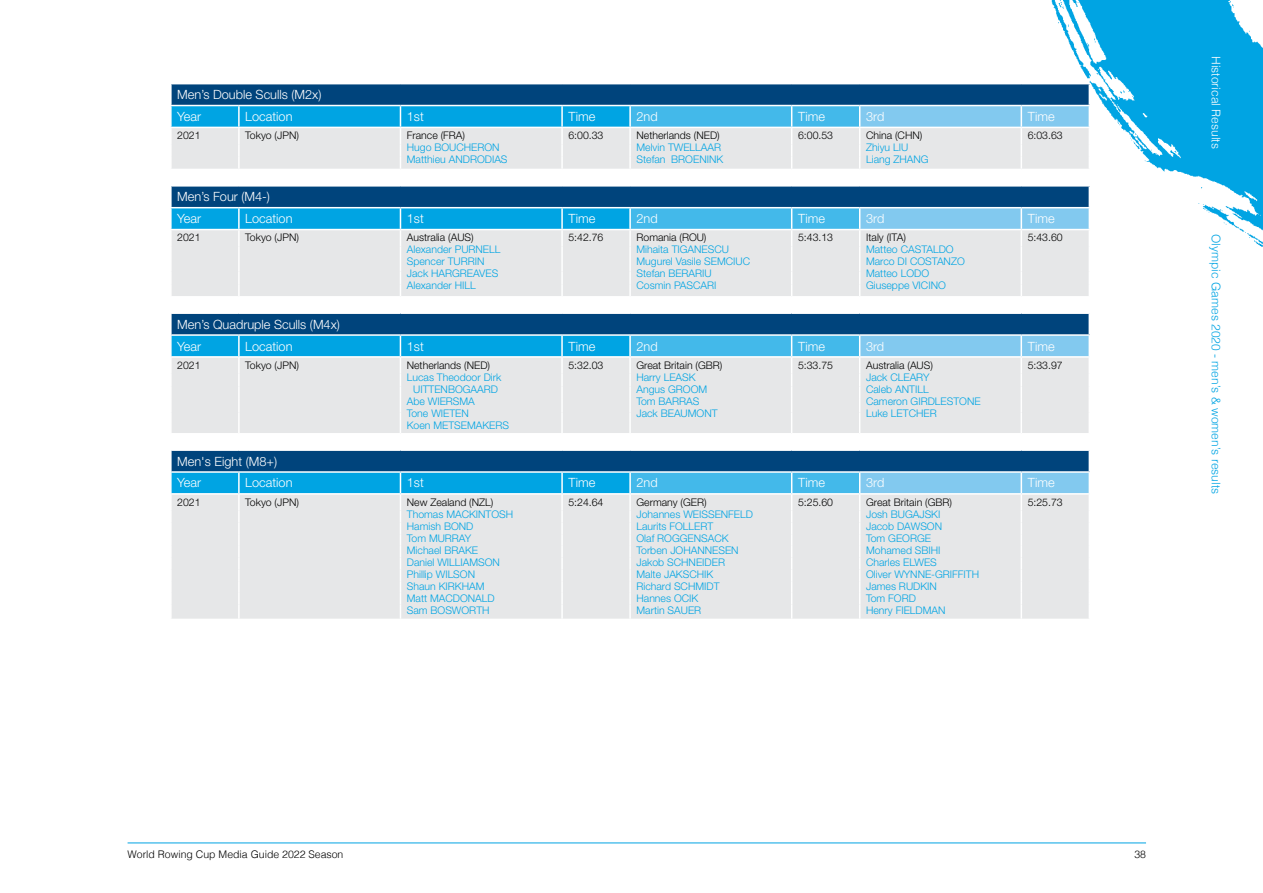
<style>
.page{position:relative;width:1263px;height:893px;background:#fff}
.page>*{position:absolute;margin:0;border:0;box-sizing:border-box;transform-origin:0 0}
.t1{font:300 12.75px/21.9px "Helvetica Neue LT Std";color:#fff}
.t2{font:300 12px "Helvetica";color:#00a4e3}
.t3{font:300 12px "Helvetica";color:#fff}
.t4{font:300 10.5px/12px "Helvetica Neue LT Std";color:#00a4e3}
.t5{font:300 10.5px "Helvetica Neue LT Std";color:#000}
.t6{font:300 10.5px "Helvetica";color:#000}
</style>
<div class="page">
<svg style="left:1051px;top:0;width:212px;height:203px;fill:#00a4e3"></svg>
<svg style="left:1230px;top:1px;width:4px;height:7px"></svg>
<svg style="left:1058px;top:0;width:20px;height:9px"></svg>
<svg style="left:1087px;top:39px;width:9px;height:8px"></svg>
<svg style="left:1120px;top:90px;width:13px;height:7px"></svg>
<svg style="left:1117px;top:121px;width:3px;height:5px"></svg>
<svg style="left:1130px;top:133px;width:10px;height:16px"></svg>
<svg style="left:1151px;top:150px;width:6px;height:4px"></svg>
<svg style="left:1198px;top:203px;width:65px;height:44px"></svg>
<hr style="left:1021px;top:83px;width:69px;height:1px;background:#fff">
<hr style="left:1021px;top:169px;width:69px;height:1px;background:#fff">
<svg style="left:170px;top:84px;width:920px;height:85px;background:#85b5cf"></svg>
<hr style="left:1021px;top:185px;width:69px;height:2px;background:#fff">
<svg style="left:170px;top:187px;width:920px;height:109px;background:#9cc0d5"></svg>
<div style="left:171px;top:313px;width:918px;height:22px;background:#00447c"></div>
<hr style="left:170px;top:334px;width:69px;height:2px;background:#fff">
<hr style="left:239px;top:334px;width:161px;height:2px;background:#fff">
<hr style="left:400px;top:334px;width:162px;height:2px;background:#fff">
<hr style="left:562px;top:334px;width:68px;height:2px;background:#fff">
<hr style="left:630px;top:334px;width:162px;height:2px;background:#fff">
<hr style="left:792px;top:334px;width:68px;height:2px;background:#fff">
<hr style="left:860px;top:334px;width:161px;height:2px;background:#fff">
<hr style="left:1021px;top:334px;width:69px;height:2px;background:#fff">
<hr style="left:170px;top:312px;width:69px;height:2px;background:#fff">
<hr style="left:170px;top:314px;width:2px;height:20px;background:#fff">
<hr style="left:239px;top:312px;width:161px;height:2px;background:#fff">
<hr style="left:400px;top:312px;width:162px;height:2px;background:#fff">
<hr style="left:562px;top:312px;width:68px;height:2px;background:#fff">
<hr style="left:630px;top:312px;width:162px;height:2px;background:#fff">
<hr style="left:792px;top:312px;width:68px;height:2px;background:#fff">
<hr style="left:860px;top:312px;width:161px;height:2px;background:#fff">
<hr style="left:1021px;top:312px;width:69px;height:2px;background:#fff">
<hr style="left:1088px;top:314px;width:2px;height:20px;background:#fff">
<svg style="left:171px;top:335px;width:918px;height:98px;background:#c1dce8"></svg>
<hr style="left:1020px;top:412px;width:2px;height:21px;background:#fff">
<hr style="left:1088px;top:412px;width:2px;height:21px;background:#fff">
<hr style="left:170px;top:356px;width:69px;height:2px;background:#fff">
<hr style="left:239px;top:356px;width:161px;height:2px;background:#fff">
<hr style="left:562px;top:356px;width:68px;height:2px;background:#fff">
<hr style="left:792px;top:356px;width:68px;height:2px;background:#fff">
<hr style="left:1021px;top:356px;width:69px;height:2px;background:#fff">
<svg style="left:170px;top:451px;width:920px;height:168px;background:#b5cddb"></svg>
<hr style="left:128px;top:843px;width:1018px;height:1px;background:#00a4e3">
<p class="t1" style="left:177px;top:83px;width:146px">Men’s Double Sculls (M2x)<br>Year</p>
<p class="t1" style="left:245px;top:105px;width:49px">Location</p>
<p class="t1" style="left:407px;top:105px;width:18px">1st</p>
<p class="t1" style="left:568px;top:105px;width:28px">Time</p>
<p class="t1" style="left:636px;top:105px;width:23px">2nd</p>
<p class="t1" style="left:798px;top:105px;width:28px">Time</p>
<p class="t1" style="left:866px;top:105px;width:20px">3rd</p>
<p class="t1" style="left:1028px;top:105px;width:28px">Time</p>
<p class="t5" style="left:177px;top:129px;width:25px">2021</p>
<p class="t5" style="left:245px;top:129px;width:55px">Tokyo (JPN)</p>
<p class="t5" style="left:407px;top:129px;width:60px">France (FRA)</p>
<p class="t4" style="left:407px;top:141px;width:102px">Hugo BOUCHERON<br>Matthieu ANDRODIAS</p>
<p class="t5" style="left:568px;top:129px;width:37px">6:00.33</p>
<p class="t5" style="left:636px;top:129px;width:85px">Netherlands (NED)</p>
<p class="t4" style="left:636px;top:141px;width:88px">Melvin TWELLAAR<br>Stefan BROENINK</p>
<p class="t5" style="left:798px;top:129px;width:37px">6:00.53</p>
<p class="t5" style="left:866px;top:129px;width:58px">China (CHN)</p>
<p class="t4" style="left:866px;top:141px;width:64px">Zhiyu LIU<br>Liang ZHANG</p>
<p class="t5" style="left:1028px;top:129px;width:37px">6:03.63</p>
<p class="t1" style="left:177px;top:186px;width:94px">Men’s Four (M4-)<br>Year</p>
<p class="t1" style="left:245px;top:207px;width:49px">Location</p>
<p class="t1" style="left:407px;top:207px;width:18px">1st</p>
<p class="t1" style="left:568px;top:207px;width:28px">Time</p>
<p class="t1" style="left:636px;top:207px;width:23px">2nd</p>
<p class="t1" style="left:798px;top:207px;width:28px">Time</p>
<p class="t1" style="left:866px;top:207px;width:20px">3rd</p>
<p class="t1" style="left:1028px;top:207px;width:28px">Time</p>
<p class="t5" style="left:177px;top:231px;width:25px">2021</p>
<p class="t5" style="left:245px;top:231px;width:55px">Tokyo (JPN)</p>
<p class="t5" style="left:407px;top:231px;width:68px">Australia (AUS)</p>
<p class="t4" style="left:407px;top:243px;width:95px">Alexander PURNELL<br>Spencer TURRIN<br>Jack HARGREAVES<br>Alexander HILL</p>
<p class="t5" style="left:568px;top:231px;width:37px">5:42.76</p>
<p class="t5" style="left:636px;top:231px;width:72px">Romania (ROU)</p>
<p class="t4" style="left:636px;top:243px;width:115px">Mihaita TIGANESCU<br>Mugurel Vasile SEMCIUC<br>Stefan BERARIU<br>Cosmin PASCARI</p>
<p class="t5" style="left:798px;top:231px;width:37px">5:43.13</p>
<p class="t5" style="left:866px;top:231px;width:41px">Italy (ITA)</p>
<p class="t4" style="left:866px;top:243px;width:100px">Matteo CASTALDO<br>Marco DI COSTANZO<br>Matteo LODO<br>Giuseppe VICINO</p>
<p class="t5" style="left:1028px;top:231px;width:37px">5:43.60</p>
<p class="t1" style="left:177px;top:313px;width:164px">Men’s Quadruple Sculls (M4x)<br>Year</p>
<p class="t1" style="left:245px;top:335px;width:49px">Location</p>
<p class="t1" style="left:407px;top:335px;width:18px">1st</p>
<p class="t1" style="left:568px;top:335px;width:28px">Time</p>
<p class="t1" style="left:636px;top:335px;width:23px">2nd</p>
<p class="t1" style="left:798px;top:335px;width:28px">Time</p>
<p class="t1" style="left:866px;top:335px;width:20px">3rd</p>
<p class="t1" style="left:1028px;top:335px;width:28px">Time</p>
<p class="t5" style="left:177px;top:358px;width:25px">2021</p>
<p class="t5" style="left:245px;top:358px;width:55px">Tokyo (JPN)</p>
<p class="t5" style="left:407px;top:358px;width:85px">Netherlands (NED)</p>
<p class="t4" style="left:407px;top:371px;width:96px">Lucas Theodoor Dirk</p>
<p class="t4" style="left:413px;top:383px;width:86px">UITTENBOGAARD</p>
<p class="t4" style="left:407px;top:395px;width:70px">Abe WIERSMA</p>
<p class="t4" style="left:407px;top:407px;width:64px">Tone WIETEN</p>
<p class="t4" style="left:407px;top:419px;width:104px">Koen METSEMAKERS</p>
<p class="t5" style="left:568px;top:358px;width:37px">5:32.03</p>
<p class="t5" style="left:636px;top:358px;width:87px">Great Britain (GBR)</p>
<p class="t4" style="left:636px;top:371px;width:83px">Harry LEASK<br>Angus GROOM<br>Tom BARRAS<br>Jack BEAUMONT</p>
<p class="t5" style="left:798px;top:358px;width:37px">5:33.75</p>
<p class="t5" style="left:866px;top:358px;width:68px">Australia (AUS)</p>
<p class="t4" style="left:866px;top:371px;width:116px">Jack CLEARY<br>Caleb ANTILL<br>Cameron GIRDLESTONE<br>Luke LETCHER</p>
<p class="t5" style="left:1028px;top:359px;width:37px">5:33.97</p>
<p class="t1" style="left:177px;top:450px;width:101px">Men's Eight (M8+)<br>Year</p>
<p class="t1" style="left:245px;top:472px;width:49px">Location</p>
<p class="t1" style="left:407px;top:472px;width:18px">1st</p>
<p class="t1" style="left:568px;top:472px;width:28px">Time</p>
<p class="t1" style="left:636px;top:472px;width:23px">2nd</p>
<p class="t1" style="left:798px;top:472px;width:28px">Time</p>
<p class="t1" style="left:866px;top:472px;width:20px">3rd</p>
<p class="t1" style="left:1028px;top:472px;width:28px">Time</p>
<p class="t5" style="left:177px;top:495px;width:25px">2021</p>
<p class="t5" style="left:245px;top:495px;width:55px">Tokyo (JPN)</p>
<p class="t5" style="left:407px;top:495px;width:88px">New Zealand (NZL)</p>
<p class="t4" style="left:407px;top:508px;width:108px">Thomas MACKINTOSH<br>Hamish BOND<br>Tom MURRAY<br>Michael BRAKE<br>Daniel WILLIAMSON<br>Phillip WILSON<br>Shaun KIRKHAM<br>Matt MACDONALD<br>Sam BOSWORTH</p>
<p class="t5" style="left:568px;top:495px;width:37px">5:24.64</p>
<p class="t5" style="left:636px;top:495px;width:72px">Germany (GER)</p>
<p class="t4" style="left:636px;top:508px;width:118px">Johannes WEISSENFELD<br>Laurits FOLLERT<br>Olaf ROGGENSACK<br>Torben JOHANNESEN<br>Jakob SCHNEIDER<br>Malte JAKSCHIK<br>Richard SCHMIDT<br>Hannes OCIK<br>Martin SAUER</p>
<p class="t5" style="left:798px;top:495px;width:37px">5:25.60</p>
<p class="t5" style="left:866px;top:495px;width:87px">Great Britain (GBR)</p>
<p class="t4" style="left:866px;top:508px;width:114px">Josh BUGAJSKI<br>Jacob DAWSON<br>Tom GEORGE<br>Mohamed SBIHI<br>Charles ELWES<br>Oliver WYNNE-GRIFFITH<br>James RUDKIN<br>Tom FORD<br>Henry FIELDMAN</p>
<p class="t5" style="left:1028px;top:495px;width:37px">5:25.73</p>
<p class="t3" style="left:1226px;top:56px;width:94px;rotate:90deg">Historical Results</p>
<p class="t2" style="left:1226px;top:234px;width:262px;rotate:90deg">Olympic Games 2020 - men’s &amp; women’s results</p>
<p class="t6" style="left:128px;top:845px;width:217px">World Rowing Cup Media Guide 2022 Season</p>
<p class="t6" style="left:1134px;top:845px;width:13px">38</p>
</div>
